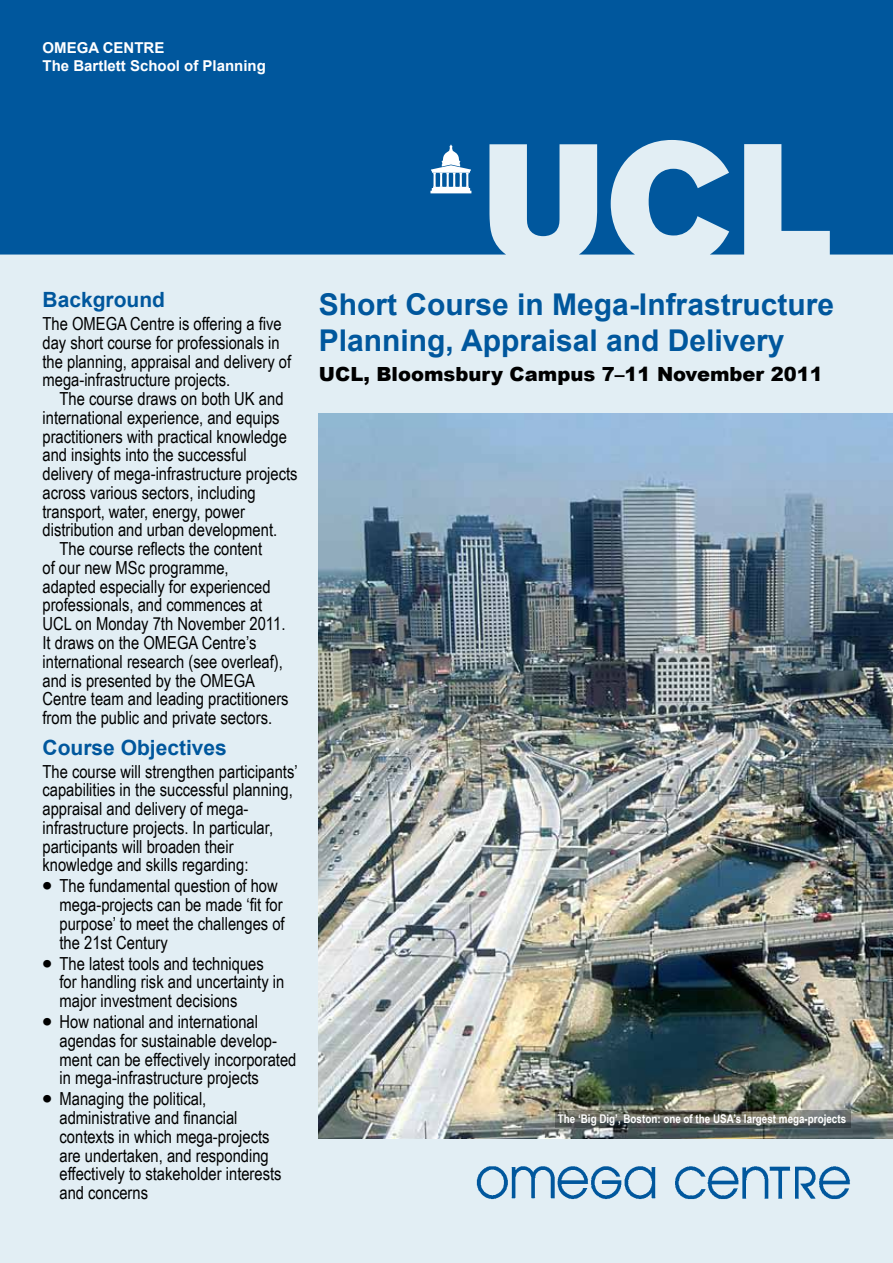
<style>
.page{position:relative;width:893px;height:1263px;background:#e2eef4}
.page>*{position:absolute;margin:0;border:0;box-sizing:border-box;transform-origin:0 0}
.t1{font:700 30px/36px "Arial";color:#00579d}
.t2{font:700 21px "Arial";color:#00579d}
.t3{font:900 19.5px "Arial";color:#000}
.t4{font:18px/18.8px "Arial Narrow";color:#000}
.t5{font:700 15px/17.2px "Arial";color:#fff}
.t6{font:700 12px "Arial Narrow";color:#fff}
.s1{font-family:"Arial";font-weight:700;font-size:27px}
</style>
<div class="page">
<svg style="left:0;top:0;width:893px;height:255px;background:#1565a5"></svg>
<svg style="left:430px;top:144px;width:41px;height:49px;background:#6c9ec6"></svg>
<img style="left:319px;top:413px;width:574px;height:725px">
<svg style="left:555px;top:1110px;width:295px;height:17px;background:#61635d"></svg>
<img style="left:476px;top:1166px;width:374px;height:34px">
<p class="t5" style="left:43px;top:40px;width:225px">OMEGA CENTRE<br>The Bartlett School of Planning</p>
<p class="t2" style="left:43px;top:286px;width:124px">Background</p>
<p class="t4" style="left:43px;top:314px;width:250px">The OMEGA Centre is offering a five day short course for professionals in the planning, appraisal and delivery of mega-infrastructure projects.</p>
<p class="t4" style="left:60px;top:389px;width:225px">The course draws on both UK and</p>
<p class="t4" style="left:43px;top:407px;width:239px">international experience, and equips</p>
<p class="t4" style="left:43px;top:426px;width:246px">practitioners with practical knowledge</p>
<p class="t4" style="left:43px;top:445px;width:206px">and insights into the successful</p>
<p class="t4" style="left:43px;top:464px;width:257px">delivery of mega-infrastructure projects</p>
<p class="t4" style="left:43px;top:482px;width:215px">across various sectors, including</p>
<p class="t4" style="left:43px;top:501px;width:204px">transport, water, energy, power</p>
<p class="t4" style="left:43px;top:520px;width:236px">distribution and urban development.</p>
<p class="t4" style="left:60px;top:539px;width:204px">The course reflects the content</p>
<p class="t4" style="left:43px;top:557px;width:188px">of our new MSc programme,</p>
<p class="t4" style="left:43px;top:576px;width:230px">adapted especially for experienced</p>
<p class="t4" style="left:43px;top:595px;width:221px">professionals, and commences at</p>
<p class="t4" style="left:43px;top:614px;width:244px">UCL on Monday 7th November 2011.</p>
<p class="t4" style="left:43px;top:633px;width:215px">It draws on the OMEGA Centre’s</p>
<p class="t4" style="left:43px;top:651px;width:242px">international research (see overleaf),</p>
<p class="t4" style="left:43px;top:670px;width:214px">and is presented by the OMEGA</p>
<p class="t4" style="left:43px;top:689px;width:248px">Centre team and leading practitioners</p>
<p class="t4" style="left:43px;top:708px;width:231px">from the public and private sectors.</p>
<p class="t2" style="left:43px;top:733px;width:186px">Course Objectives</p>
<p class="t4" style="left:43px;top:761px;width:257px">The course will strengthen participants’ capabilities in the successful planning, appraisal and delivery of mega&shy;infrastructure projects. In particular, participants will broaden their knowledge and skills regarding:</p>
<p class="t4" style="left:60px;top:876px;width:227px;text-indent:-17px"><span class="s1">•</span> The fundamental question of how mega-projects can be made ‘fit for purpose’ to meet the challenges of the 21st Century</p>
<p class="t4" style="left:60px;top:953px;width:226px;text-indent:-17px"><span class="s1">•</span> The latest tools and techniques for handling risk and uncertainty in major investment decisions</p>
<p class="t4" style="left:60px;top:1012px;width:238px;text-indent:-17px"><span class="s1">•</span> How national and international agendas for sustainable develop&shy;ment can be effectively incorporated in mega-infrastructure projects</p>
<p class="t4" style="left:60px;top:1089px;width:224px;text-indent:-17px"><span class="s1">•</span> Managing the political, administrative and financial contexts in which mega-projects are undertaken, and responding effectively to stakeholder interests and concerns</p>
<h1 class="t1" style="left:319px;top:287px;width:517px">Short Course in Mega-Infrastructure<br>Planning, Appraisal and Delivery</h1>
<p class="t3" style="left:319px;top:360px;width:505px">UCL, Bloomsbury Campus 7–11 November 2011</p>
<p class="t6" style="left:558px;top:1110px;width:290px">The ‘Big Dig’, Boston: one of the USA’s largest mega-projects</p>
</div>
